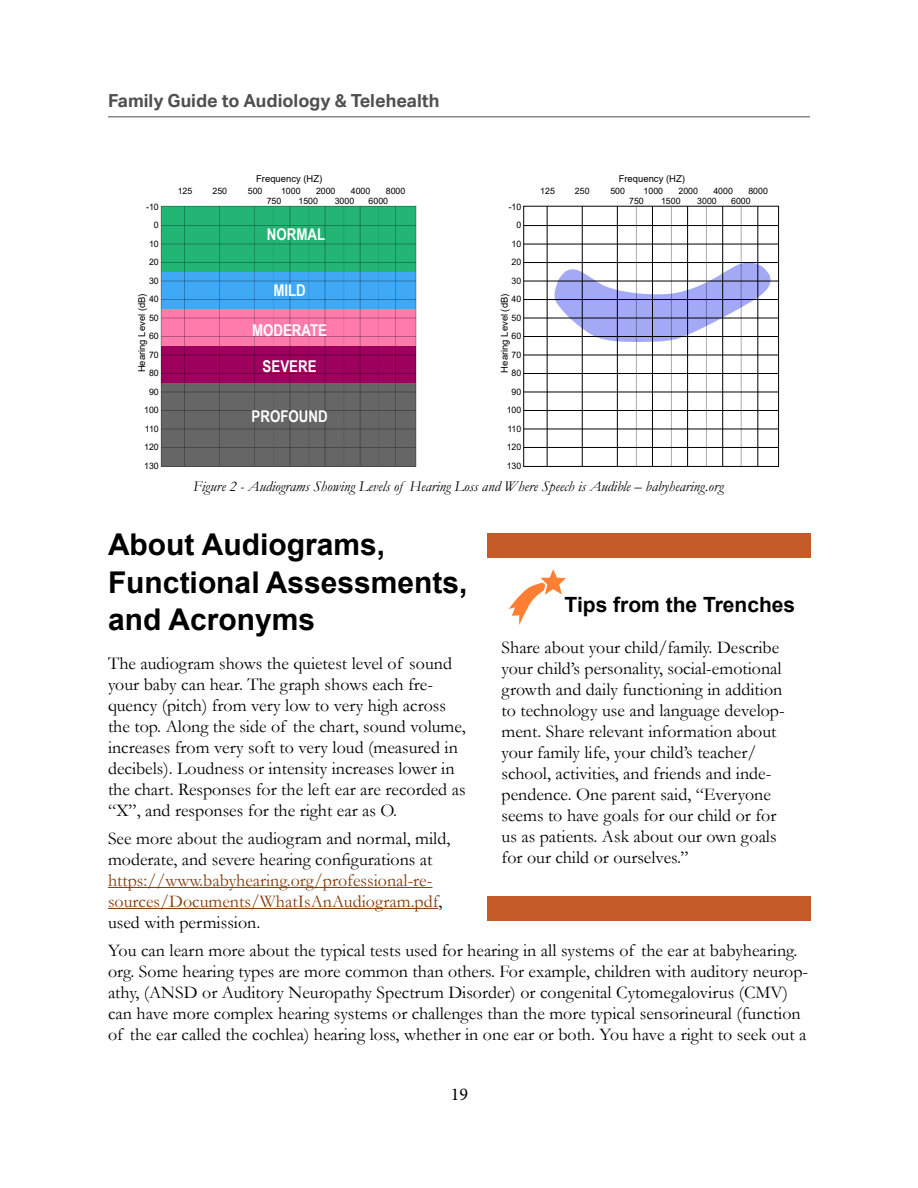
<style>
.page{position:relative;width:918px;height:1188px;background:#fff}
.page>*{position:absolute;margin:0;border:0;box-sizing:border-box;transform-origin:0 0}
.t1{font:700 30px/37.5px "Arial";color:#000}
.t2{font:700 21px "Arial";color:#000}
.t3{font:18px/21px "Garamond";color:#000}
.t4{font:18px/21px "Garamond";color:#833c0b}
.t5{font:700 18px "Aktiv Grotesk";color:#4f4f4f}
.t6{font:18px "Minion Pro";color:#000}
.t7{font:700 16.2px "Arial Narrow";color:#fff}
.t8{font:italic 15px "Garamond";color:#000}
.t9{font:9.45px "Arial";color:#000}
.t10{font:8.85px/18.5px "Arial";color:#000;text-align:right}
.s1{color:#000}
</style>
<div class="page">
<hr style="left:108px;top:116px;width:702px;height:1px;background:#4f4f4f">
<hr style="left:108px;top:887px;width:324px;height:1px;background:#833c0b">
<hr style="left:108px;top:908px;width:330px;height:1px;background:#833c0b">
<hr style="left:547px;top:206px;width:1px;height:260px;background:#000">
<hr style="left:524px;top:225px;width:255px;height:1px;background:#000">
<hr style="left:524px;top:244px;width:255px;height:1px;background:#000">
<hr style="left:524px;top:262px;width:255px;height:1px;background:#000">
<hr style="left:524px;top:281px;width:255px;height:1px;background:#000">
<hr style="left:524px;top:318px;width:255px;height:1px;background:#000">
<hr style="left:524px;top:299px;width:255px;height:1px;background:#000">
<hr style="left:524px;top:336px;width:255px;height:1px;background:#000">
<hr style="left:524px;top:355px;width:255px;height:1px;background:#000">
<hr style="left:524px;top:373px;width:255px;height:1px;background:#000">
<hr style="left:524px;top:392px;width:255px;height:1px;background:#000">
<hr style="left:524px;top:410px;width:255px;height:1px;background:#000">
<hr style="left:524px;top:429px;width:255px;height:1px;background:#000">
<hr style="left:524px;top:447px;width:255px;height:1px;background:#000">
<svg style="left:554px;top:206px;width:217px;height:261px"></svg>
<div style="left:161px;top:206px;width:255px;height:66px;background:#22b573"></div>
<div style="left:161px;top:272px;width:255px;height:37px;background:#3fa9f5"></div>
<div style="left:161px;top:309px;width:255px;height:37px;background:#ff7bac"></div>
<div style="left:162px;top:346px;width:254px;height:37px;background:#9e005d"></div>
<div style="left:162px;top:383px;width:254px;height:83px;background:#666"></div>
<hr style="left:184px;top:206px;width:1px;height:260px;background:#000">
<hr style="left:220px;top:206px;width:1px;height:260px;background:#000">
<hr style="left:255px;top:206px;width:1px;height:260px;background:#000">
<hr style="left:290px;top:206px;width:1px;height:260px;background:#000">
<hr style="left:325px;top:206px;width:1px;height:260px;background:#000">
<hr style="left:360px;top:206px;width:1px;height:260px;background:#000">
<hr style="left:395px;top:206px;width:1px;height:260px;background:#000">
<hr style="left:161px;top:225px;width:255px;height:1px;background:#000">
<hr style="left:161px;top:244px;width:255px;height:1px;background:#000">
<hr style="left:161px;top:262px;width:255px;height:1px;background:#000">
<hr style="left:161px;top:281px;width:255px;height:1px;background:#000">
<hr style="left:161px;top:318px;width:255px;height:1px;background:#000">
<hr style="left:161px;top:299px;width:255px;height:1px;background:#000">
<hr style="left:161px;top:336px;width:255px;height:1px;background:#000">
<hr style="left:161px;top:355px;width:255px;height:1px;background:#000">
<hr style="left:161px;top:373px;width:255px;height:1px;background:#000">
<hr style="left:161px;top:392px;width:255px;height:1px;background:#000">
<hr style="left:161px;top:410px;width:255px;height:1px;background:#000">
<hr style="left:161px;top:429px;width:255px;height:1px;background:#000">
<hr style="left:161px;top:447px;width:255px;height:1px;background:#000">
<svg style="left:274px;top:206px;width:1px;height:261px"></svg>
<svg style="left:309px;top:206px;width:1px;height:261px"></svg>
<svg style="left:344px;top:206px;width:1px;height:261px"></svg>
<svg style="left:378px;top:206px;width:1px;height:261px"></svg>
<div style="left:488px;top:896px;width:323px;height:25px;background:#c45b28"></div>
<div style="left:488px;top:534px;width:323px;height:24px;background:#c45b28"></div>
<svg style="left:509px;top:569px;width:57px;height:56px"></svg>
<p class="t5" style="left:108px;top:90px;width:333px">Family Guide to Audiology &amp; Telehealth</p>
<p class="t9" style="left:256px;top:172px;width:68px">Frequency (HZ)</p>
<p class="t10" style="left:144px;top:197px;width:16px">-10<br>0<br>10<br>20<br>30<br>40<br>50<br>60<br>70<br>80<br>90<br>100<br>110<br>120<br>130</p>
<p class="t9" style="left:135px;top:372px;width:80px;rotate:-90deg">Hearing Level (dB)</p>
<p class="t10" style="left:178px;top:182px;width:16px">125</p>
<p class="t10" style="left:212px;top:182px;width:16px">250</p>
<p class="t10" style="left:248px;top:182px;width:16px">500</p>
<p class="t10" style="left:281px;top:182px;width:21px">1000</p>
<p class="t10" style="left:316px;top:182px;width:21px">2000</p>
<p class="t10" style="left:351px;top:182px;width:21px">4000</p>
<p class="t10" style="left:386px;top:182px;width:21px">8000</p>
<p class="t10" style="left:267px;top:192px;width:16px">750</p>
<p class="t10" style="left:299px;top:192px;width:21px">1500</p>
<p class="t10" style="left:335px;top:192px;width:21px">3000</p>
<p class="t10" style="left:369px;top:192px;width:21px">6000</p>
<p class="t7" style="left:267px;top:222px;width:60px">NORMAL</p>
<p class="t7" style="left:273px;top:278px;width:34px">MILD</p>
<p class="t7" style="left:252px;top:318px;width:77px">MODERATE</p>
<p class="t7" style="left:263px;top:354px;width:55px">SEVERE</p>
<p class="t7" style="left:252px;top:404px;width:78px">PROFOUND</p>
<p class="t10" style="left:507px;top:197px;width:16px">-10<br>0<br>10<br>20<br>30<br>40<br>50<br>60<br>70<br>80<br>90<br>100<br>110<br>120<br>130</p>
<p class="t9" style="left:498px;top:373px;width:80px;rotate:-90deg">Hearing Level (dB)</p>
<p class="t9" style="left:619px;top:172px;width:68px">Frequency (HZ)</p>
<p class="t10" style="left:540px;top:182px;width:16px">125</p>
<p class="t10" style="left:575px;top:182px;width:16px">250</p>
<p class="t10" style="left:610px;top:182px;width:16px">500</p>
<p class="t10" style="left:644px;top:182px;width:21px">1000</p>
<p class="t10" style="left:679px;top:182px;width:21px">2000</p>
<p class="t10" style="left:713px;top:182px;width:21px">4000</p>
<p class="t10" style="left:748px;top:182px;width:21px">8000</p>
<p class="t10" style="left:629px;top:192px;width:16px">750</p>
<p class="t10" style="left:661px;top:192px;width:21px">1500</p>
<p class="t10" style="left:697px;top:192px;width:21px">3000</p>
<p class="t10" style="left:731px;top:192px;width:21px">6000</p>
<p class="t8" style="left:193px;top:476px;width:532px">Figure 2 - Audiograms Showing Levels of Hearing Loss and Where Speech is Audible – babyhearing.org</p>
<h1 class="t1" style="left:108px;top:526px;width:361px">About Audiograms,<br>Functional Assessments, and Acronyms</h1>
<p class="t3" style="left:108px;top:653px;width:359px">The audiogram shows the quietest level of sound your baby can hear. The graph shows each fre&shy;quency (pitch) from very low to very high across the top. Along the side of the chart, sound volume, increases from very soft to very loud (measured in decibels). Loudness or intensity increases lower in the chart. Responses for the left ear are recorded as “X”, and responses for the right ear as O.</p>
<p class="t3" style="left:108px;top:828px;width:344px">See more about the audiogram and normal, mild, moderate, and severe hearing configurations at</p>
<p class="t4" style="left:108px;top:870px;width:336px">https://www.babyhearing.org/professional-re&shy;sources/Documents/WhatIsAnAudiogram.pdf<span class="s1">, used with permission.</span></p>
<p class="t3" style="left:108px;top:939px;width:702px">You can learn more about the typical tests used for hearing in all systems of the ear at babyhearing. org. Some hearing types are more common than others. For example, children with auditory neurop&shy;athy, (ANSD or Auditory Neuropathy Spectrum Disorder) or congenital Cytomegalovirus (CMV) can have more complex hearing systems or challenges than the more typical sensorineural (function of the ear called the cochlea) hearing loss, whether in one ear or both. You have a right to seek out a</p>
<p class="t2" style="left:565px;top:589px;width:232px">Tips from the Trenches</p>
<p class="t3" style="left:502px;top:636px;width:285px">Share about your child/family. Describe your child’s personality, social-emotional growth and daily functioning in addition to technology use and language develop&shy;ment. Share relevant information about your family life, your child’s teacher/ school, activities, and friends and inde&shy;pendence. One parent said, “Everyone seems to have goals for our child or for us as patients. Ask about our own goals for our child or ourselves.”</p>
<p class="t6" style="left:451px;top:1082px;width:19px">19</p>
</div>
